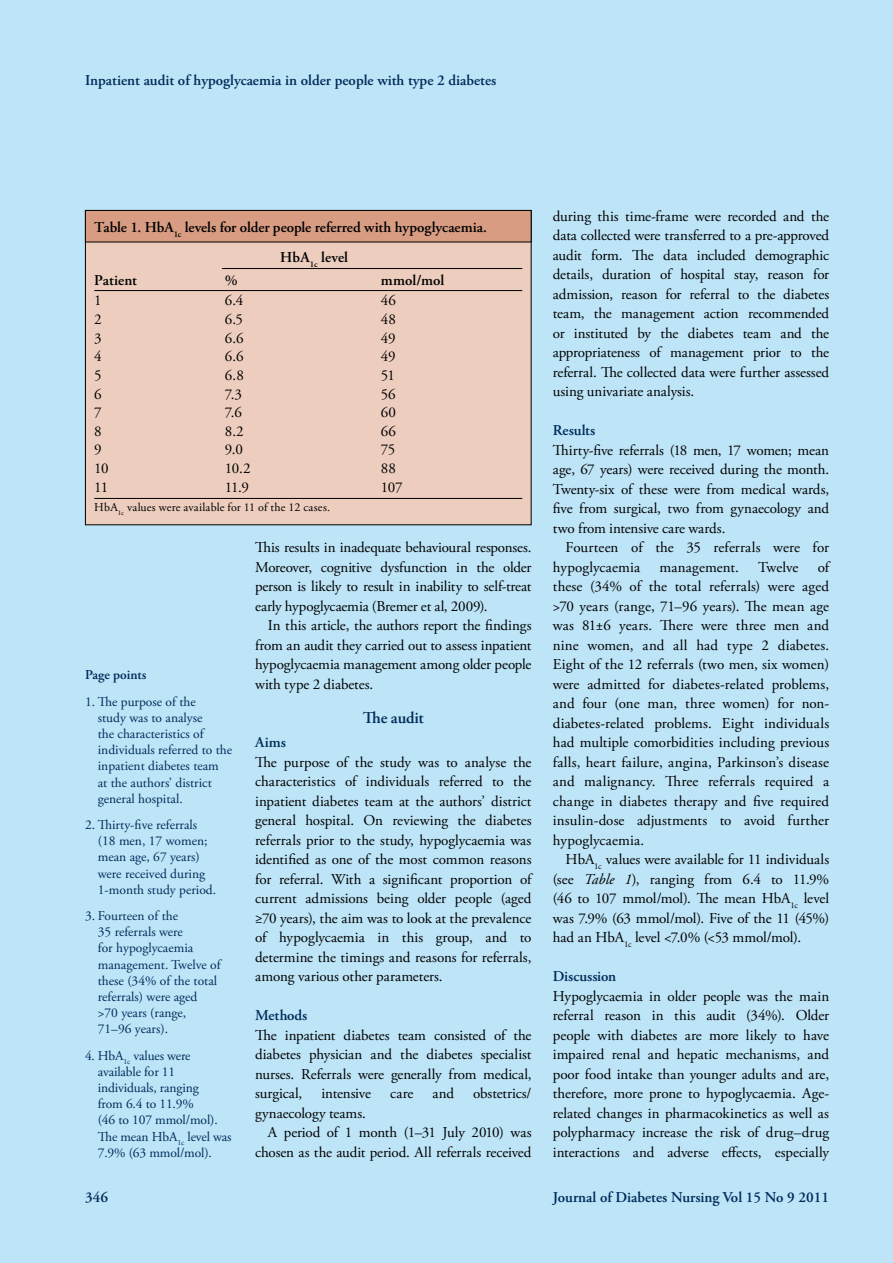
<style>
.page{position:relative;width:893px;height:1263px;background:#bde4f7}
.page>*{position:absolute;margin:0;border:0;box-sizing:border-box;transform-origin:0 0}
.t1{font:600 16.5px "Adobe Garamond Pro";letter-spacing:-.015em;color:#002c5a}
.t2{font:15px/19.5px "Adobe Garamond Pro";letter-spacing:-.005em;color:#000;text-align:justify}
.t3{font:600 15px "Adobe Garamond Pro";color:#002c5a}
.t4{font:600 15px "Adobe Garamond Pro";letter-spacing:-.005em;color:#000}
.t5{font:13.5px/16.2px "Adobe Garamond Pro";color:#002c5a}
.t6{font:600 13.5px "Adobe Garamond Pro";color:#002c5a}
.t7{font:12px "Adobe Garamond Pro";letter-spacing:.015em;color:#000}
.s1{font-style:italic}
</style>
<div class="page">
<div style="left:85px;top:210px;width:446px;height:315px;background:#eccdbe"></div>
<hr style="left:222px;top:268px;width:300px;height:1px;background:#000">
<hr style="left:94px;top:290px;width:428px;height:1px;background:#000">
<hr style="left:94px;top:498px;width:428px;height:1px;background:#000">
<div style="left:85px;top:210px;width:446px;height:32px;background:#d89c83"></div>
<div style="left:85px;top:210px;width:446px;height:32px;border:1px solid #000"></div>
<p class="t3" style="left:85px;top:72px;width:413px">Inpatient audit of hypoglycaemia in older people with type 2 diabetes</p>
<p class="t4" style="left:94px;top:218px;width:394px">Table 1. HbA<sub>1c</sub> levels for older people referred with hypoglycaemia.</p>
<p class="t4" style="left:280px;top:248px;width:69px">HbA<sub>1c</sub> level</p>
<p class="t4" style="left:94px;top:271px;width:44px">Patient</p>
<p class="t4" style="left:225px;top:271px;width:15px">%</p>
<p class="t4" style="left:381px;top:271px;width:65px">mmol/mol</p>
<p class="t2" style="left:94px;top:291px;width:9px">1</p>
<p class="t2" style="left:225px;top:291px;width:20px">6.4</p>
<p class="t2" style="left:381px;top:291px;width:17px">46</p>
<p class="t2" style="left:94px;top:310px;width:9px">2</p>
<p class="t2" style="left:225px;top:310px;width:20px">6.5</p>
<p class="t2" style="left:381px;top:310px;width:17px">48</p>
<p class="t2" style="left:94px;top:329px;width:9px">3</p>
<p class="t2" style="left:225px;top:329px;width:20px">6.6</p>
<p class="t2" style="left:381px;top:329px;width:16px">49</p>
<p class="t2" style="left:94px;top:347px;width:9px">4</p>
<p class="t2" style="left:225px;top:347px;width:20px">6.6</p>
<p class="t2" style="left:381px;top:347px;width:16px">49</p>
<p class="t2" style="left:94px;top:366px;width:9px">5</p>
<p class="t2" style="left:225px;top:366px;width:21px">6.8</p>
<p class="t2" style="left:381px;top:366px;width:16px">51</p>
<p class="t2" style="left:94px;top:385px;width:9px">6</p>
<p class="t2" style="left:225px;top:385px;width:19px">7.3</p>
<p class="t2" style="left:381px;top:385px;width:16px">56</p>
<p class="t2" style="left:94px;top:403px;width:9px">7</p>
<p class="t2" style="left:225px;top:403px;width:19px">7.6</p>
<p class="t2" style="left:381px;top:403px;width:17px">60</p>
<p class="t2" style="left:94px;top:422px;width:9px">8</p>
<p class="t2" style="left:225px;top:422px;width:21px">8.2</p>
<p class="t2" style="left:381px;top:422px;width:17px">66</p>
<p class="t2" style="left:94px;top:440px;width:9px">9</p>
<p class="t2" style="left:225px;top:440px;width:20px">9.0</p>
<p class="t2" style="left:381px;top:440px;width:16px">75</p>
<p class="t2" style="left:94px;top:459px;width:16px">10</p>
<p class="t2" style="left:225px;top:459px;width:27px">10.2</p>
<p class="t2" style="left:381px;top:459px;width:17px">88</p>
<p class="t2" style="left:94px;top:478px;width:15px">11</p>
<p class="t2" style="left:225px;top:478px;width:26px">11.9</p>
<p class="t2" style="left:381px;top:478px;width:23px">107</p>
<p class="t7" style="left:94px;top:500px;width:237px">HbA<sub>1c</sub> values were available for 11 of the 12 cases.</p>
<p class="t6" style="left:85px;top:667px;width:63px">Page points</p>
<p class="t5" style="left:98px;top:694px;width:136px;text-indent:-13px">1. The purpose of the<br>study was to analyse<br>the characteristics of individuals referred to the inpatient diabetes team<br>at the authors’ district general hospital.</p>
<p class="t5" style="left:98px;top:817px;width:120px;text-indent:-13px">2. Thirty-five referrals (18 men, 17 women; mean age, 67 years) were received during<br>1-month study period.</p>
<p class="t5" style="left:98px;top:908px;width:124px;text-indent:-13px">3. Fourteen of the<br>35 referrals were<br>for hypoglycaemia management. Twelve of these (34% of the total referrals) were aged &gt;70 years (range,<br>71–96 years).</p>
<p class="t5" style="left:98px;top:1048px;width:135px;text-indent:-13px">4. HbA<sub>1c</sub> values were available for 11 individuals, ranging<br>from 6.4 to 11.9%<br>(46 to 107 mmol/mol).<br>The mean HbA<sub>1c</sub> level was<br>7.9% (63 mmol/mol).</p>
<p class="t2" style="left:255px;top:538px;width:278px">This results in inadequate behavioural responses.<br>Moreover, cognitive dysfunction in the older person is likely to result in inability to self-treat early hypoglycaemia (Bremer et al, 2009).</p>
<p class="t2" style="left:255px;top:616px;width:278px;text-indent:13px">In this article, the authors report the findings from an audit they carried out to assess inpatient hypoglycaemia management among older people with type 2 diabetes.</p>
<p class="t1" style="left:363px;top:708px;width:62px">The audit</p>
<p class="t3" style="left:255px;top:734px;width:32px">Aims</p>
<p class="t2" style="left:255px;top:753px;width:278px">The purpose of the study was to analyse the characteristics of individuals referred to the inpatient diabetes team at the authors’ district general hospital. On reviewing the diabetes referrals prior to the study, hypoglycaemia was identified as one of the most common reasons for referral. With a significant proportion of current admissions being older people (aged ≥70 years), the aim was to look at the prevalence of hypoglycaemia in this group, and to determine the timings and reasons for referrals, among various other parameters.</p>
<p class="t3" style="left:255px;top:1007px;width:54px">Methods</p>
<p class="t2" style="left:255px;top:1026px;width:278px">The inpatient diabetes team consisted of the diabetes physician and the diabetes specialist nurses. Referrals were generally from medical, surgical,</p>
<p class="t2" style="left:321px;top:1084px;width:51px">intensive</p>
<p class="t2" style="left:390px;top:1084px;width:25px">care</p>
<p class="t2" style="left:433px;top:1084px;width:23px">and</p>
<p class="t2" style="left:473px;top:1084px;width:60px">obstetrics/</p>
<p class="t2" style="left:255px;top:1104px;width:112px">gynaecology teams.</p>
<p class="t2" style="left:268px;top:1123px;width:265px">A period of 1 month (1–31 July 2010) was</p>
<p class="t2" style="left:255px;top:1143px;width:278px">chosen as the audit period. All referrals received</p>
<p class="t2" style="left:553px;top:207px;width:278px">during this time-frame were recorded and the data collected were transferred to a pre-approved audit form. The data included demographic details, duration of hospital stay, reason for admission, reason for referral to the diabetes team, the management action recommended or instituted by the diabetes team and the appropriateness of management prior to the referral. The collected data were further assessed using univariate analysis.</p>
<p class="t3" style="left:553px;top:422px;width:44px">Results</p>
<p class="t2" style="left:553px;top:441px;width:278px">Thirty-five referrals (18 men, 17 women; mean age, 67 years) were received during the month.<br>Twenty-six of these were from medical wards, five from surgical, two from gynaecology and two from intensive care wards.</p>
<p class="t2" style="left:553px;top:538px;width:278px;text-indent:13px">Fourteen of the 35 referrals were for hypoglycaemia</p>
<p class="t2" style="left:553px;top:558px;width:278px;text-indent:265px">of these (34% of the total referrals) were aged &gt;70 years (range, 71–96 years). The mean age was 81±6 years. There were three men and nine women, and all had type 2 diabetes.<br>Eight of the 12 referrals (two men, six women) were admitted for diabetes-related problems, and four (one man, three women) for non&shy;diabetes-related problems. Eight individuals had multiple comorbidities including previous falls, heart failure, angina, Parkinson’s disease and malignancy. Three referrals required a change in diabetes therapy and five required insulin-dose adjustments to avoid further hypoglycaemia.</p>
<p class="t2" style="left:553px;top:850px;width:278px;text-indent:13px">HbA<sub>1c</sub> values were available for 11 individuals (see <span class="s1">Table 1</span>), ranging from 6.4 to 11.9% (46 to 107 mmol/mol). The mean HbA<sub>1c</sub> level was 7.9% (63 mmol/mol). Five of the 11 (45%) had an HbA<sub>1c</sub> level &lt;7.0% (&lt;53 mmol/mol).</p>
<p class="t3" style="left:553px;top:968px;width:65px">Discussion</p>
<p class="t2" style="left:553px;top:987px;width:278px">Hypoglycaemia in older people was the main referral reason in this audit (34%). Older people with diabetes are more likely to have impaired renal and hepatic mechanisms, and poor food intake than younger adults and are, therefore, more prone to hypoglycaemia. Age&shy;related changes in pharmacokinetics as well as polypharmacy increase the risk of drug–drug interactions and adverse effects, especially</p>
<p class="t2" style="left:659px;top:558px;width:81px">management.</p>
<p class="t2" style="left:758px;top:558px;width:42px">Twelve</p>
<p class="t3" style="left:85px;top:1188px;width:24px">346</p>
<p class="t3" style="left:553px;top:1188px;width:278px">Journal of Diabetes Nursing Vol 15 No 9 2011</p>
</div>
